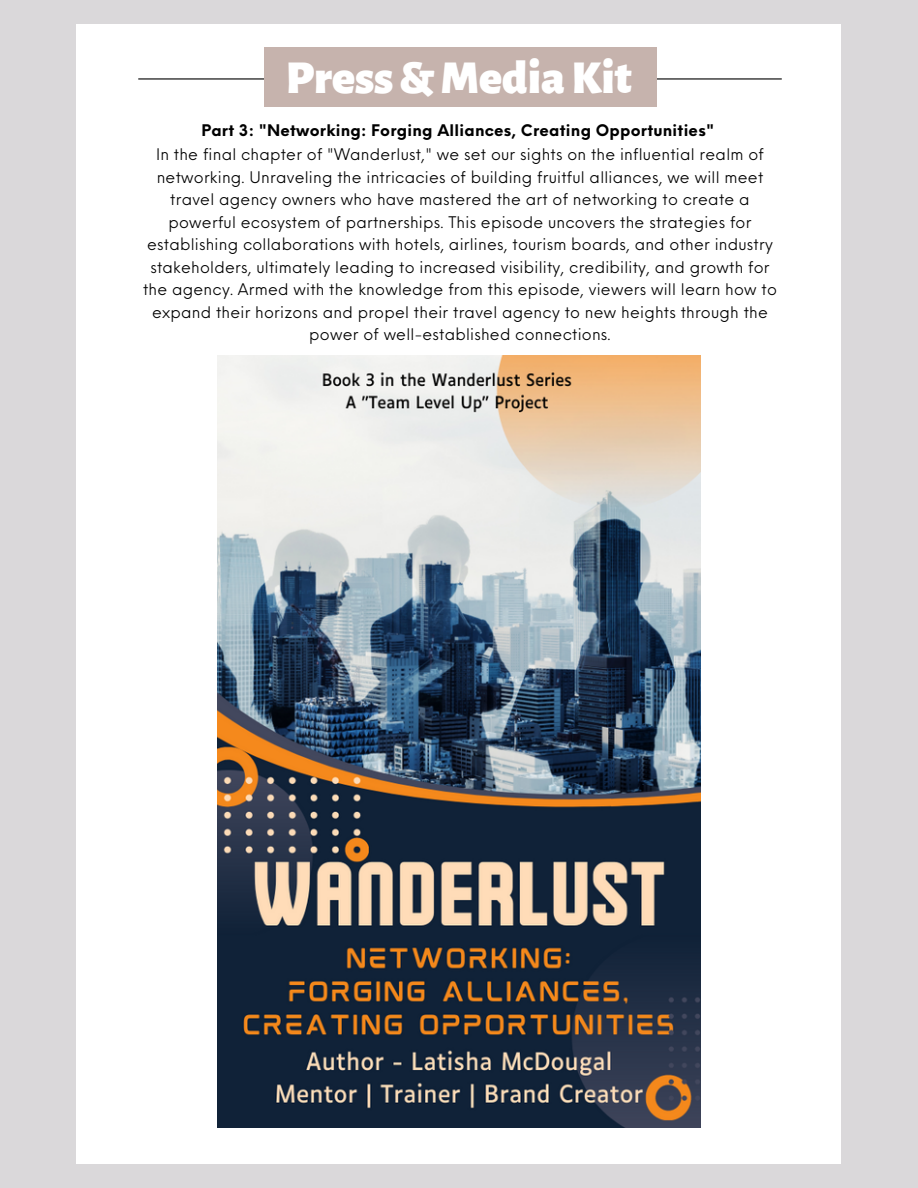
<style>
.page{position:relative;width:918px;height:1188px;background:#dad8da}
.page>*{position:absolute;margin:0;border:0;box-sizing:border-box;transform-origin:0 0}
.t1{font:900 47.55px "Alegreya Sans";color:#fff}
.t2{font:15.6px/22.5px "Neue Einstellung";letter-spacing:.015em;color:#000;text-align:center}
.t3{font:700 15.6px "Neue Einstellung";letter-spacing:.015em;color:#000}
</style>
<div class="page">
<div style="left:77px;top:24px;width:764px;height:1140px;background:#fff"></div>
<hr style="left:138px;top:78px;width:644px;height:2px;background:#000">
<div style="left:264px;top:47px;width:392px;height:59px;background:#c6b3ad"></div>
<img style="left:218px;top:356px;width:482px;height:772px">
<p class="t1" style="left:286px;top:55px;width:348px">Press&amp; MediaKit</p>
<p class="t3" style="left:201px;top:117px;width:514px">Part 3: "Networking: Forging Alliances, Creating Opportunities"</p>
<p class="t2" style="left:143px;top:142px;width:635px">In the final chapter of "Wanderlust," we set our sights on the influential realm of networking. Unraveling the intricacies of building fruitful alliances, we will meet travel agency owners who have mastered the art of networking to create a powerful ecosystem of partnerships. This episode uncovers the strategies for establishing collaborations with hotels, airlines, tourism boards, and other industry stakeholders, ultimately leading to increased visibility, credibility, and growth for the agency. Armed with the knowledge from this episode, viewers will learn how to expand their horizons and propel their travel agency to new heights through the power of well-established connections.</p>
</div>
